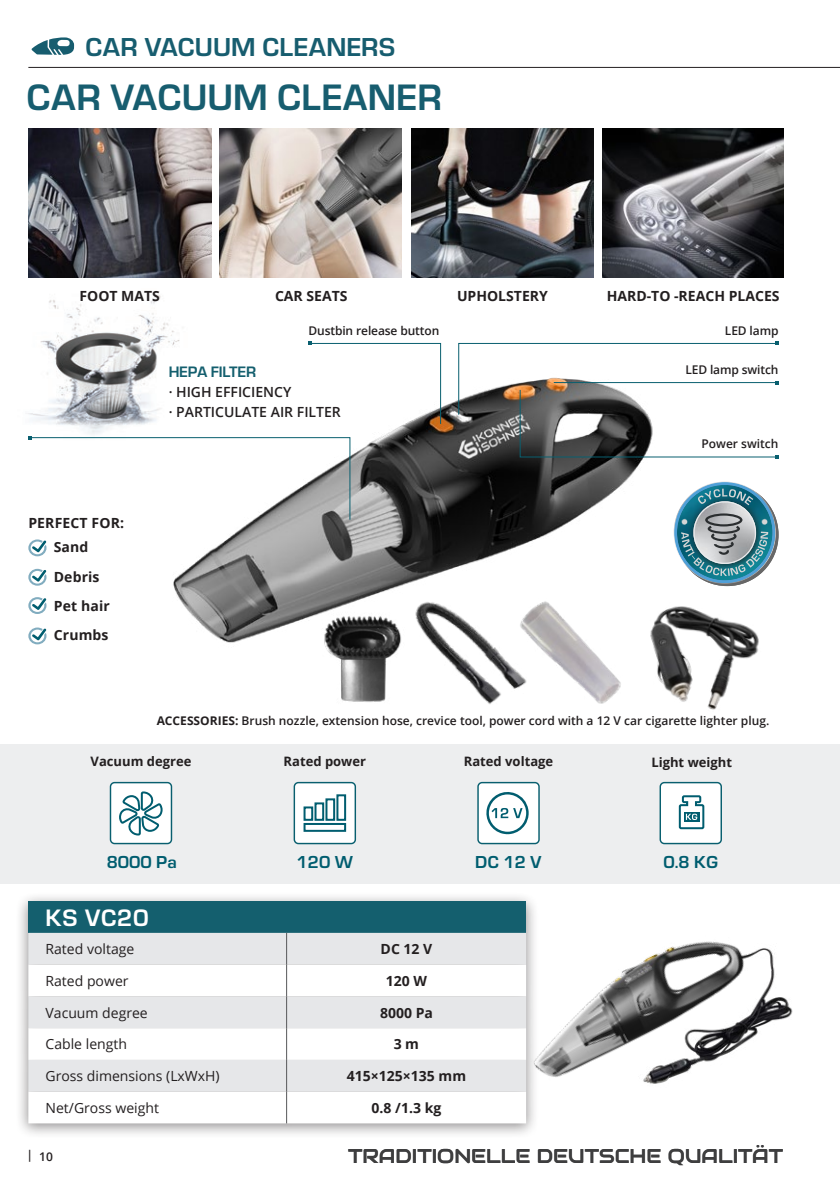
<style>
.page{position:relative;width:840px;height:1191px;background:#fff}
.page>*{position:absolute;margin:0;border:0;box-sizing:border-box;transform-origin:0 0}
.t1{font:34px "Europe Bogdan";color:#175d6f}
.t2{font:24px "Europe Bogdan";color:#175d6f}
.t3{font:22px "Europe Demi PL";letter-spacing:.025em;color:#fff}
.t4{font:19.8px "Audiowide";color:#3e3e3f}
.t5{font:16px "Europe Demi C";color:#005d6f}
.t6{font:700 14px/29.4px "Open Sans";color:#231f20}
.t7{font:14px "Open Sans";color:#231f20}
.t8{font:600 14px/20px "Open Sans";color:#231f20}
.t9{font:14px "Europe Demi PL";letter-spacing:-.01em;color:#145f6e}
.t10{font:700 13px "Open Sans";color:#231f20}
.t11{font:600 12px "Open Sans";color:#231f20}
.s1{font-weight:700}
</style>
<div class="page">
<hr style="left:28px;top:67px;width:811px;height:1px;background:#231f20">
<svg style="left:31px;top:37px;width:43px;height:18px"></svg>
<img style="left:28px;top:294px;width:152px;height:141px">
<div style="left:16px;top:891px;width:522px;height:248px;background:#231f20;opacity:.5"></div>
<div style="left:28px;top:901px;width:498px;height:32px;background:#145f6e"></div>
<div style="left:28px;top:933px;width:462px;height:158px;background:#e6e7e9"></div>
<svg style="left:28px;top:964px;width:462px;height:96px"></svg>
<svg style="left:28px;top:1091px;width:498px;height:32px"></svg>
<hr style="left:286px;top:933px;width:1px;height:31px;background:#57585a">
<hr style="left:286px;top:964px;width:1px;height:32px;background:#57585a">
<hr style="left:286px;top:996px;width:1px;height:32px;background:#57585a">
<hr style="left:286px;top:1028px;width:1px;height:32px;background:#57585a">
<hr style="left:286px;top:1060px;width:1px;height:31px;background:#57585a">
<hr style="left:286px;top:1091px;width:1px;height:32px;background:#57585a">
<img style="left:28px;top:128px;width:183px;height:149px">
<img style="left:602px;top:128px;width:180px;height:149px">
<img style="left:219px;top:128px;width:182px;height:149px">
<img style="left:411px;top:128px;width:181px;height:149px">
<img style="left:772px;top:953px;width:21px;height:68px">
<img style="left:490px;top:883px;width:282px;height:232px">
<img style="left:152px;top:358px;width:491px;height:285px">
<svg style="left:28px;top:436px;width:322px;height:84px"></svg>
<svg style="left:308px;top:342px;width:133px;height:83px"></svg>
<svg style="left:457px;top:342px;width:321px;height:117px"></svg>
<div style="left:0;top:744px;width:839px;height:139px;background:#edeeef"></div>
<div style="left:294px;top:782px;width:61px;height:61px;background:#fff;border-radius:4px"></div>
<div style="left:293px;top:782px;width:63px;height:62px;border:1px solid #095f6f;border-radius:4px"></div>
<div style="left:336px;top:794px;width:10px;height:27px;border:2px solid #005d6f"></div>
<div style="left:303px;top:823px;width:43px;height:9px;border:2px solid #005d6f"></div>
<div style="left:325px;top:798px;width:10px;height:23px;border:2px solid #005d6f"></div>
<div style="left:314px;top:802px;width:10px;height:19px;border:2px solid #005d6f"></div>
<div style="left:303px;top:806px;width:10px;height:15px;border:2px solid #005d6f"></div>
<div style="left:660px;top:782px;width:60px;height:61px;background:#fff;border-radius:4px"></div>
<div style="left:659px;top:782px;width:62px;height:62px;border:1px solid #095f6f;border-radius:4px"></div>
<img style="left:710px;top:516px;width:68px;height:70px">
<img style="left:673px;top:481px;width:102px;height:102px">
<svg style="left:674px;top:482px;width:100px;height:101px"></svg>
<svg style="left:28px;top:539px;width:18px;height:17px"></svg>
<svg style="left:28px;top:569px;width:18px;height:16px"></svg>
<svg style="left:28px;top:597px;width:18px;height:17px"></svg>
<svg style="left:28px;top:627px;width:18px;height:17px"></svg>
<div style="left:110px;top:782px;width:61px;height:61px;background:#fff;border-radius:4px"></div>
<div style="left:110px;top:782px;width:62px;height:62px;border:1px solid #095f6f;border-radius:4px"></div>
<svg style="left:119px;top:791px;width:44px;height:45px"></svg>
<img style="left:314px;top:604px;width:79px;height:98px">
<img style="left:393px;top:591px;width:114px;height:113px">
<img style="left:507px;top:589px;width:120px;height:115px">
<img style="left:627px;top:586px;width:132px;height:124px">
<div style="left:478px;top:782px;width:60px;height:61px;background:#fff;border-radius:4px"></div>
<div style="left:477px;top:782px;width:62px;height:62px;border:1px solid #095f6f;border-radius:4px"></div>
<svg style="left:486px;top:792px;width:42px;height:42px"></svg>
<svg style="left:678px;top:795px;width:27px;height:35px"></svg>
<h2 class="t2" style="left:85px;top:33px;width:311px">CAR VACUUM CLEANERS</h2>
<h1 class="t1" style="left:26px;top:77px;width:417px">CAR VACUUM CLEANER</h1>
<p class="t6" style="left:79px;top:280px;width:82px">FOOT MATS</p>
<p class="t6" style="left:275px;top:280px;width:74px">CAR SEATS</p>
<p class="t6" style="left:456px;top:280px;width:92px">UPHOLSTERY</p>
<p class="t6" style="left:606px;top:280px;width:174px">HARD-TO -REACH PLACES</p>
<p class="t11" style="left:308px;top:322px;width:132px">Dustbin release button</p>
<p class="t11" style="left:724px;top:322px;width:55px">LED lamp</p>
<p class="t11" style="left:685px;top:361px;width:95px">LED lamp switch</p>
<p class="t9" style="left:168px;top:363px;width:89px">HEPA FILTER</p>
<p class="t8" style="left:168px;top:381px;width:174px">· HIGH EFFICIENCY<br>· PARTICULATE AIR FILTER</p>
<p class="t6" style="left:28px;top:508px;width:97px">PERFECT FOR:</p>
<p class="t6" style="left:54px;top:532px;width:58px">Sand<br>Debris<br>Pet hair<br>Crumbs</p>
<p class="t11" style="left:701px;top:436px;width:78px">Power switch</p>
<p class="t11" style="left:157px;top:712px;width:613px"><span class="s1">ACCESSORIES:</span> Brush nozzle, extension hose, crevice tool, power cord with a 12 V car cigarette lighter plug.</p>
<p class="t10" style="left:90px;top:752px;width:102px">Vacuum degree</p>
<p class="t10" style="left:283px;top:752px;width:84px">Rated power</p>
<p class="t10" style="left:463px;top:752px;width:91px">Rated voltage</p>
<p class="t10" style="left:651px;top:753px;width:82px">Light weight</p>
<h3 class="t5" style="left:107px;top:852px;width:72px">8000 Pa</h3>
<h3 class="t5" style="left:296px;top:852px;width:58px">120 W</h3>
<h3 class="t5" style="left:475px;top:853px;width:68px">DC 12 V</h3>
<h3 class="t5" style="left:663px;top:852px;width:56px">0.8 KG</h3>
<h3 class="t3" style="left:45px;top:904px;width:105px">KS VC20</h3>
<p class="t7" style="left:45px;top:939px;width:90px">Rated voltage</p>
<p class="t6" style="left:380px;top:934px;width:53px">DC 12 V</p>
<p class="t7" style="left:45px;top:971px;width:84px">Rated power</p>
<p class="t6" style="left:385px;top:965px;width:43px">120 W</p>
<p class="t7" style="left:45px;top:1003px;width:104px">Vacuum degree</p>
<p class="t6" style="left:380px;top:997px;width:54px">8000 Pa</p>
<p class="t7" style="left:45px;top:1034px;width:83px">Cable length</p>
<p class="t6" style="left:393px;top:1029px;width:27px">3 m</p>
<p class="t7" style="left:45px;top:1066px;width:176px">Gross dimensions (LxWxH)</p>
<p class="t6" style="left:347px;top:1061px;width:121px">415×125×135 mm</p>
<p class="t7" style="left:45px;top:1098px;width:115px">Net/Gross weight</p>
<p class="t6" style="left:371px;top:1092px;width:71px">0.8 /1.3 kg</p>
<p class="t11" style="left:26px;top:1148px;width:28px">| 10</p>
<h3 class="t4" style="left:348px;top:1143px;width:436px">TRADITIONELLE DEUTSCHE QUALITÄT</h3>
</div>
